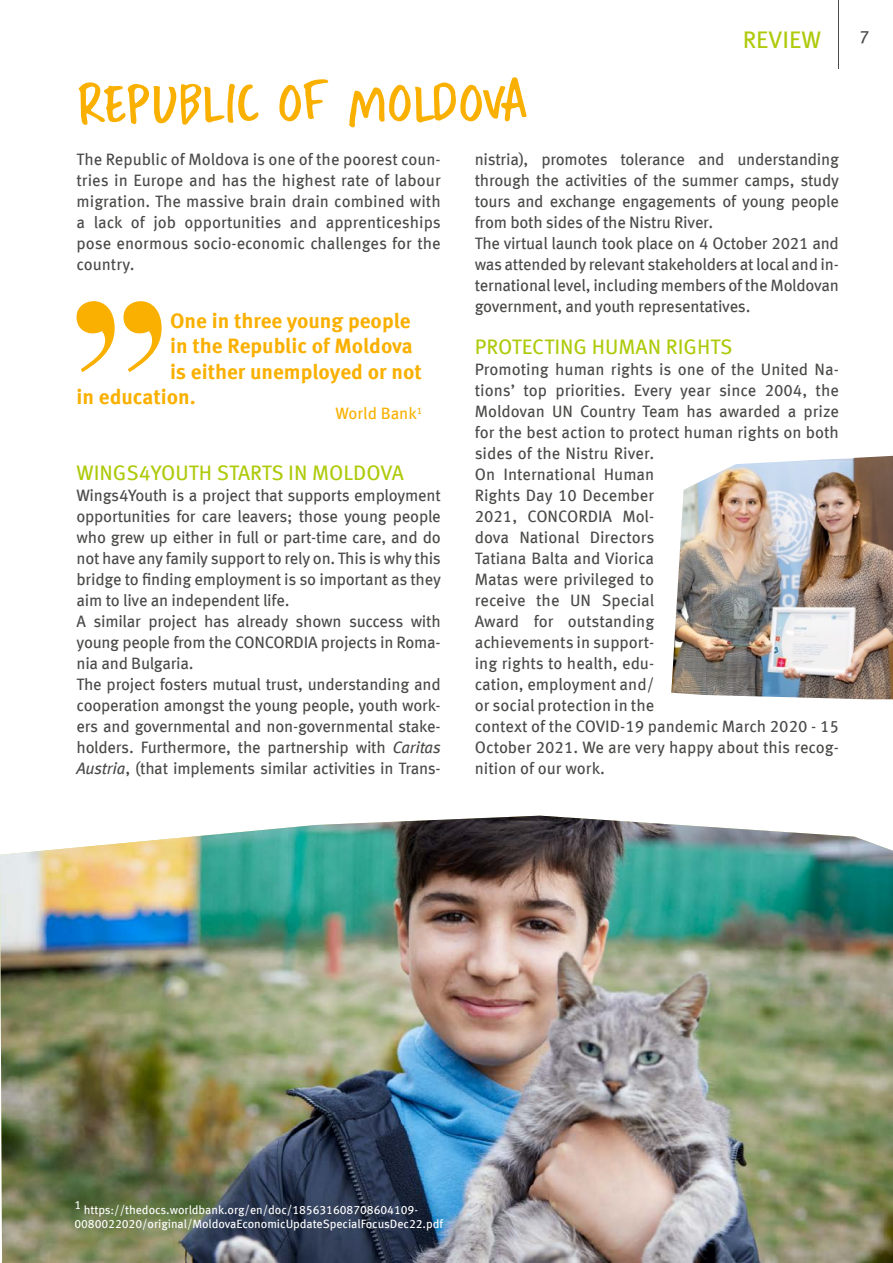
<style>
.page{position:relative;width:893px;height:1263px;background:#fff}
.page>*{position:absolute;margin:0;border:0;box-sizing:border-box;transform-origin:0 0}
.t1{font:75px "Home Education DEMO";letter-spacing:-.025em;color:#f9b000}
.t2{font:24px "Meta OFC";color:#afca0b}
.t3{font:700 21px "Meta OFC";color:#f9b000}
.t4{font:21px "Meta OFC";color:#afca0b}
.t5{font:18px "Meta OFC";color:#4a4a49}
.t6{font:16.5px/21px "Meta OFC";letter-spacing:-.015em;color:#4a4a49}
.t7{font:16.5px "Meta OFC";color:#f9b000}
.t8{font:12px/14.4px "Meta OFC";letter-spacing:-.005em;color:#fff}
.s1{font-style:italic}
</style>
<div class="page">
<hr style="left:838px;top:0;width:1px;height:69px;background:#4a4a49">
<img style="left:671px;top:456px;width:222px;height:243px">
<svg style="left:77px;top:301px;width:85px;height:71px"></svg>
<img style="left:0;top:816px;width:893px;height:447px">
<h1 class="t1" style="left:77px;top:63px;width:454px">REPUBLIC OF MOLDOVA</h1>
<h2 class="t2" style="left:743px;top:25px;width:80px">REVIEW</h2>
<p class="t6" style="left:77px;top:148px;width:366px;text-align:justify">The Republic of Moldova is one of the poorest coun&shy;tries in Europe and has the highest rate of labour migration. The massive brain drain combined with a lack of job opportunities and apprenticeships pose enormous socio-economic challenges for the country.</p>
<p class="t3" style="left:170px;top:307px;width:242px">One in three young people</p>
<p class="t3" style="left:170px;top:333px;width:244px">in the Republic of Moldova</p>
<p class="t3" style="left:170px;top:358px;width:253px">is either unemployed or not</p>
<p class="t3" style="left:77px;top:384px;width:121px">in education.</p>
<p class="t7" style="left:336px;top:403px;width:88px">World Bank<sup>1</sup></p>
<p class="t4" style="left:77px;top:459px;width:329px">WINGS4YOUTH STARTS IN MOLDOVA</p>
<p class="t6" style="left:77px;top:484px;width:366px">Wings4Youth is a project that supports employment opportunities for care leavers; those young people who grew up either in full or part-time care, and do not have any family support to rely on. This is why this bridge to finding employment is so important as they aim to live an independent life.<br>A similar project has already shown success with young people from the CONCORDIA projects in Roma&shy;nia and Bulgaria.<br>The project fosters mutual trust, understanding and cooperation amongst the young people, youth work&shy;ers and governmental and non-governmental stake&shy;holders. Furthermore, the partnership with <span class="s1">Caritas Austria</span>, (that implements similar activities in Trans-</p>
<p class="t6" style="left:475px;top:148px;width:366px">nistria), promotes tolerance and understanding through the activities of the summer camps, study tours and exchange engagements of young people from both sides of the Nistru River.<br>The virtual launch took place on 4 October 2021 and was attended by relevant stakeholders at local and in&shy;ternational level, including members of the Moldovan government, and youth representatives.</p>
<p class="t4" style="left:475px;top:333px;width:259px">PROTECTING HUMAN RIGHTS</p>
<p class="t6" style="left:475px;top:358px;width:366px">Promoting human rights is one of the United Na&shy;tions’ top priorities. Every year since 2004, the<br>Moldovan UN Country Team has awarded a prize for the best action to protect human rights on both sides of the Nistru River.<br>On International Human<br>Rights Day 10 December<br>2021, CONCORDIA Mol-<br>dova National Directors<br>Tatiana Balta and Viorica<br>Matas were privileged to<br>receive the UN Special<br>Award for outstanding<br>achievements in support-<br>ing rights to health, edu-<br>cation, employment and/<br>or social protection in the<br>context of the COVID-19 pandemic March 2020 - 15<br>October 2021. We are very happy about this recog&shy;nition of our work.</p>
<p class="t5" style="left:859px;top:26px;width:12px">7</p>
<p class="t8" style="left:74px;top:1202px;width:370px">1 https://thedocs.worldbank.org/en/doc/185631608708604109-<br>0080022020/original/MoldovaEconomicUpdateSpecialFocusDec22.pdf</p>
</div>
